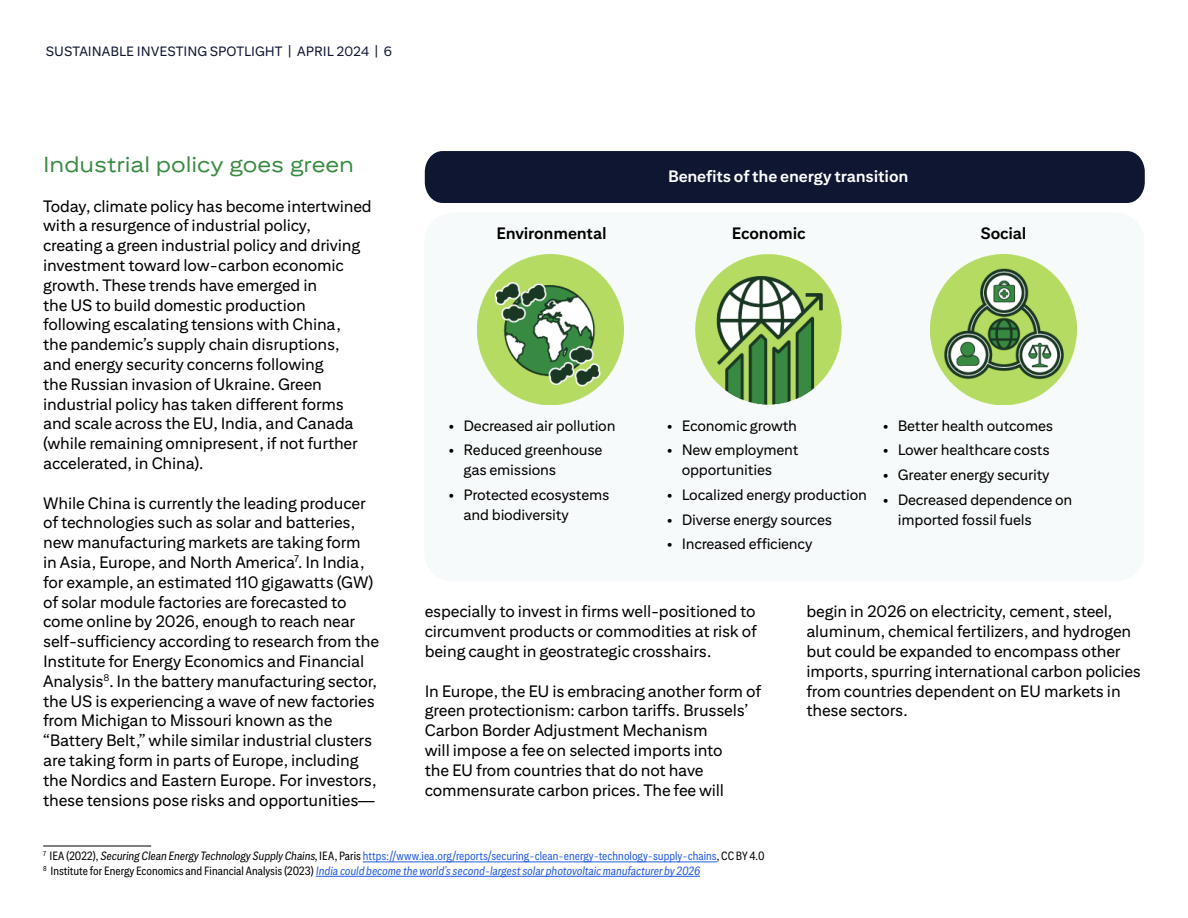
<style>
.page{position:relative;width:1188px;height:918px;background:#fff}
.page>*{position:absolute;margin:0;border:0;box-sizing:border-box;transform-origin:0 0}
.t1{font:21.75px "Citi Sans Display";color:#388a42}
.body_text{font:16.5px/19.8px "Citi Sans Text";letter-spacing:-.01em;color:#000}
.body_text-2{font:700 16.5px "Citi Sans Text";letter-spacing:-.01em;color:#fff}
.body_text-3{font:700 16.5px "Citi Sans Text";letter-spacing:-.01em;color:#000}
.t2{font:15px/19.8px "Citi Sans Text";letter-spacing:-.01em;color:#000}
.t3{font:13.5px "Citi Sans Text";color:#0f1632}
.footnote{font:condensed 12px "Citi Sans";color:#255be3}
.footnote-2{font:italic condensed 12px "Citi Sans";color:#255be3}
.t4{font:condensed 7.05px "Citi Sans";color:#000}
.s1{color:#000}
.s2{font-style:italic;color:#000}
.s3{font-style:normal;color:#000}
</style>
<div class="page">
<div style="left:424px;top:212px;width:720px;height:370px;background:#f7fafa;border-radius:29px"></div>
<hr style="left:43px;top:846px;width:108px;height:1px;background:#000">
<hr style="left:363px;top:862px;width:354px;height:1px;background:#255be3">
<hr style="left:316px;top:876px;width:384px;height:1px;background:#255be3">
<div style="left:425px;top:151px;width:720px;height:52px;background:#0f1632"></div>
<img style="left:477px;top:255px;width:147px;height:150px">
<img style="left:695px;top:255px;width:146px;height:150px">
<img style="left:930px;top:254px;width:146px;height:150px">
<p class="t3" style="left:46px;top:43px;width:348px">SUSTAINABLE INVESTING SPOTLIGHT | APRIL 2024 | 6</p>
<p class="t1" style="left:43px;top:152px;width:312px">Industrial policy goes green</p>
<p class="body_text" style="left:43px;top:195px;width:330px">Today, climate policy has become intertwined with a resurgence of industrial policy, creating a green industrial policy and driving investment toward low-carbon economic growth. These trends have emerged in<br>the US to build domestic production following escalating tensions with China,<br>the pandemic’s supply chain disruptions, and energy security concerns following<br>the Russian invasion of Ukraine. Green industrial policy has taken different forms and scale across the EU, India, and Canada (while remaining omnipresent, if not further accelerated, in China).</p>
<p class="body_text" style="left:43px;top:492px;width:337px">While China is currently the leading producer of technologies such as solar and batteries, new manufacturing markets are taking form<br>in Asia, Europe, and North America<sup>7</sup>. In India, for example, an estimated 110 gigawatts (GW) of solar module factories are forecasted to come online by 2026, enough to reach near self-sufficiency according to research from the Institute for Energy Economics and Financial Analysis<sup>8</sup>. In the battery manufacturing sector, the US is experiencing a wave of new factories from Michigan to Missouri known as the “Battery Belt,” while similar industrial clusters are taking form in parts of Europe, including the Nordics and Eastern Europe. For investors, these tensions pose risks and opportunities—</p>
<p class="body_text-3" style="left:497px;top:223px;width:112px">Environmental</p>
<p class="body_text-2" style="left:668px;top:166px;width:242px">Benefits of the energy transition</p>
<p class="body_text-3" style="left:732px;top:223px;width:75px">Economic</p>
<p class="body_text-3" style="left:981px;top:223px;width:47px">Social</p>
<p class="t2" style="left:448px;top:415px;width:169px">• Decreased air pollution</p>
<p class="t2" style="left:463px;top:440px;width:140px;text-indent:-15px">• Reduced greenhouse gas emissions</p>
<p class="t2" style="left:463px;top:484px;width:147px;text-indent:-15px">• Protected ecosystems and biodiversity</p>
<p class="t2" style="left:667px;top:415px;width:132px">• Economic growth</p>
<p class="t2" style="left:682px;top:440px;width:118px;text-indent:-15px">• New employment opportunities</p>
<p class="t2" style="left:667px;top:484px;width:202px">• Localized energy production</p>
<p class="t2" style="left:667px;top:509px;width:167px">• Diverse energy sources</p>
<p class="t2" style="left:667px;top:534px;width:147px">• Increased efficiency</p>
<p class="t2" style="left:883px;top:415px;width:172px">• Better health outcomes</p>
<p class="t2" style="left:883px;top:440px;width:169px">• Lower healthcare costs</p>
<p class="t2" style="left:883px;top:465px;width:168px">• Greater energy security</p>
<p class="t2" style="left:898px;top:489px;width:176px;text-indent:-15px">• Decreased dependence on imported fossil fuels</p>
<p class="body_text" style="left:425px;top:601px;width:333px;text-align:justify">especially to invest in firms well-positioned to circumvent products or commodities at risk of being caught in geostrategic crosshairs.</p>
<p class="body_text" style="left:425px;top:681px;width:338px">In Europe, the EU is embracing another form of green protectionism: carbon tariffs. Brussels’ Carbon Border Adjustment Mechanism<br>will impose a fee on selected imports into<br>the EU from countries that do not have commensurate carbon prices. The fee will</p>
<p class="body_text" style="left:806px;top:601px;width:336px">begin in 2026 on electricity, cement, steel, aluminum, chemical fertilizers, and hydrogen but could be expanded to encompass other imports, spurring international carbon policies from countries dependent on EU markets in these sectors.</p>
<p class="t4" style="left:43px;top:850px;width:4px">7</p>
<p class="footnote" style="left:50px;top:849px;width:717px"><span class="s1">IEA (2022),</span><span class="s2">Securing Clean Energy Technology Supply Chains</span><span class="s1">, IEA, Paris</span>https://www.iea.org/reports/securing-clean-energy-technology-supply-chains<span class="s1">, CC BY 4.0</span></p>
<p class="t4" style="left:43px;top:864px;width:5px">8</p>
<p class="footnote-2" style="left:50px;top:864px;width:651px"><span class="s3">Institute for Energy Economics and Financial Analysis (2023)</span>India could become the world’s second-largest solar photovoltaic manufacturer by 2026</p>
</div>
